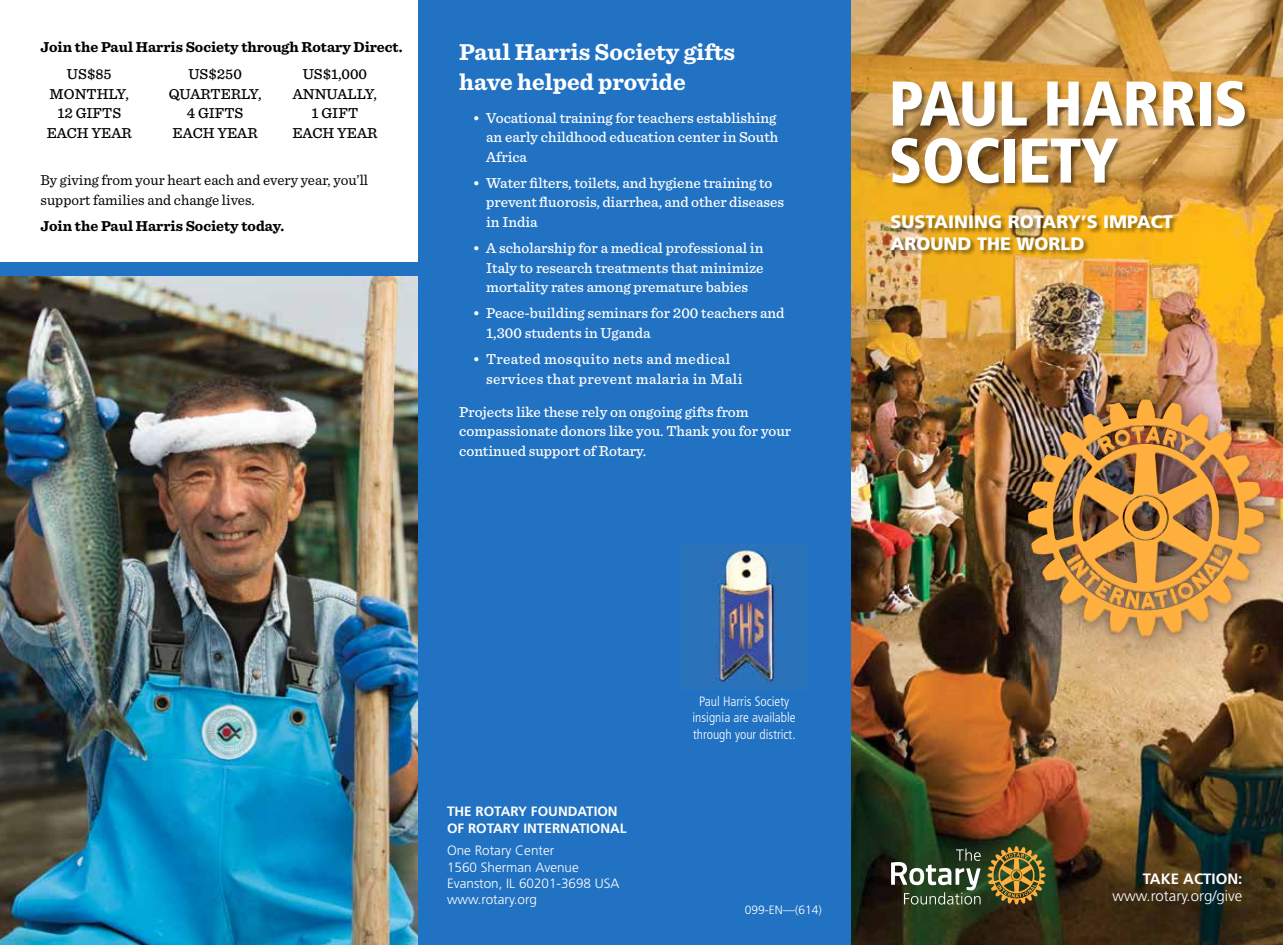
<style>
.page{position:relative;width:1283px;height:945px;background:#fff}
.page>*{position:absolute;margin:0;border:0;box-sizing:border-box;transform-origin:0 0}
.t1{font:900 condensed 63px/57px "Frutiger LT Std";letter-spacing:-.01em;color:#fff}
.t2{font:700 24px/30px "Sentinel";color:#fff}
.t3{font:900 18px/21.6px "Frutiger LT Std";color:#fff}
.t4{font:500 15px/19.5px "Sentinel";color:#fff}
.t5{font:500 15px/19.5px "Sentinel";color:#000;text-align:center}
.t6{font:700 15px "Sentinel";color:#000}
.t7{font:15px/19.5px "Sentinel";color:#000}
.t8{font:500 15px/19.5px "Sentinel";letter-spacing:.03em;color:#fff}
.t9{font:300 15px "Frutiger LT Std";color:#fff}
.t10{font:700 15px "Frutiger LT Std";color:#fff}
.t11{font:300 13.5px/16.2px "Frutiger LT Std";color:#fff}
.t12{font:300 condensed 13.5px/16.2px "Frutiger LT Std";color:#fff;text-align:center}
.t13{font:700 13.5px/16.2px "Frutiger LT Std";color:#fff}
.t14{font:300 12px "Frutiger LT Std";color:#fff}
</style>
<div class="page">
<img style="left:850px;top:0;width:432px;height:945px">
<img style="left:0;top:276px;width:418px;height:669px">
<div style="left:418px;top:0;width:432px;height:945px;background:#2172c3"></div>
<svg style="left:987px;top:846px;width:58px;height:58px;background:#786a2a"></svg>
<svg style="left:891px;top:849px;width:89px;height:56px;background:#52654e"></svg>
<div style="left:890px;top:81px;width:360px;height:176px;background:#000;opacity:.45"></div>
<div style="left:0;top:262px;width:418px;height:14px;background:#2172c3"></div>
<img style="left:711px;top:545px;width:73px;height:139px">
<img style="left:1028px;top:400px;width:235px;height:234px">
<svg style="left:1214px;top:547px;width:7px;height:8px"></svg>
<p class="t6" style="left:40px;top:36px;width:363px">Join the Paul Harris Society through Rotary Direct.</p>
<p class="t5" style="left:47px;top:64px;width:87px">US$85<br>MONTHLY,<br>12 GIFTS<br>EACH YEAR</p>
<p class="t5" style="left:169px;top:64px;width:94px">US$250<br>QUARTERLY,<br>4 GIFTS<br>EACH YEAR</p>
<p class="t5" style="left:292px;top:64px;width:87px">US$1,000<br>ANNUALLY,<br>1 GIFT<br>EACH YEAR</p>
<p class="t7" style="left:41px;top:170px;width:329px">By giving from your heart each and every year, you’ll support families and change lives.</p>
<p class="t6" style="left:41px;top:214px;width:245px">Join the Paul Harris Society today.</p>
<h2 class="t2" style="left:459px;top:36px;width:277px">Paul Harris Society gifts have helped provide</h2>
<p class="t4" style="left:486px;top:107px;width:294px;text-indent:-14px">• Vocational training for teachers establishing an early childhood education center in South<br>Africa</p>
<p class="t4" style="left:486px;top:172px;width:299px;text-indent:-14px">• Water filters, toilets, and hygiene training to prevent fluorosis, diarrhea, and other diseases in India</p>
<p class="t4" style="left:486px;top:238px;width:279px;text-align:justify;text-indent:-14px">• A scholarship for a medical professional in Italy to research treatments that minimize mortality rates among premature babies</p>
<p class="t4" style="left:486px;top:303px;width:300px;text-indent:-14px">• Peace-building seminars for 200 teachers and<br>1,300 students in Uganda</p>
<p class="t8" style="left:486px;top:349px;width:258px;text-indent:-14px">• Treated mosquito nets and medical services that prevent malaria in Mali</p>
<p class="t4" style="left:459px;top:401px;width:333px">Projects like these rely on ongoing gifts from compassionate donors like you. Thank you for your continued support of Rotary.</p>
<h1 class="t1" style="left:888px;top:75px;width:361px">PAUL HARRIS<br>SOCIETY</h1>
<p class="t3" style="left:890px;top:211px;width:284px">SUSTAINING ROTARY’S IMPACT<br>AROUND THE WORLD</p>
<p class="t13" style="left:447px;top:804px;width:181px">THE ROTARY FOUNDATION<br>OF ROTARY INTERNATIONAL</p>
<p class="t11" style="left:447px;top:843px;width:174px">One Rotary Center<br>1560 Sherman Avenue<br>Evanston, IL 60201-3698 USA www.rotary.org</p>
<p class="t12" style="left:692px;top:694px;width:105px">Paul Harris Society insignia are available through your district.</p>
<p class="t14" style="left:745px;top:903px;width:78px">099-EN—(614)</p>
<p class="t10" style="left:1142px;top:870px;width:101px">TAKE ACTION:</p>
<p class="t9" style="left:1112px;top:888px;width:132px">www.rotary.org/give</p>
</div>
